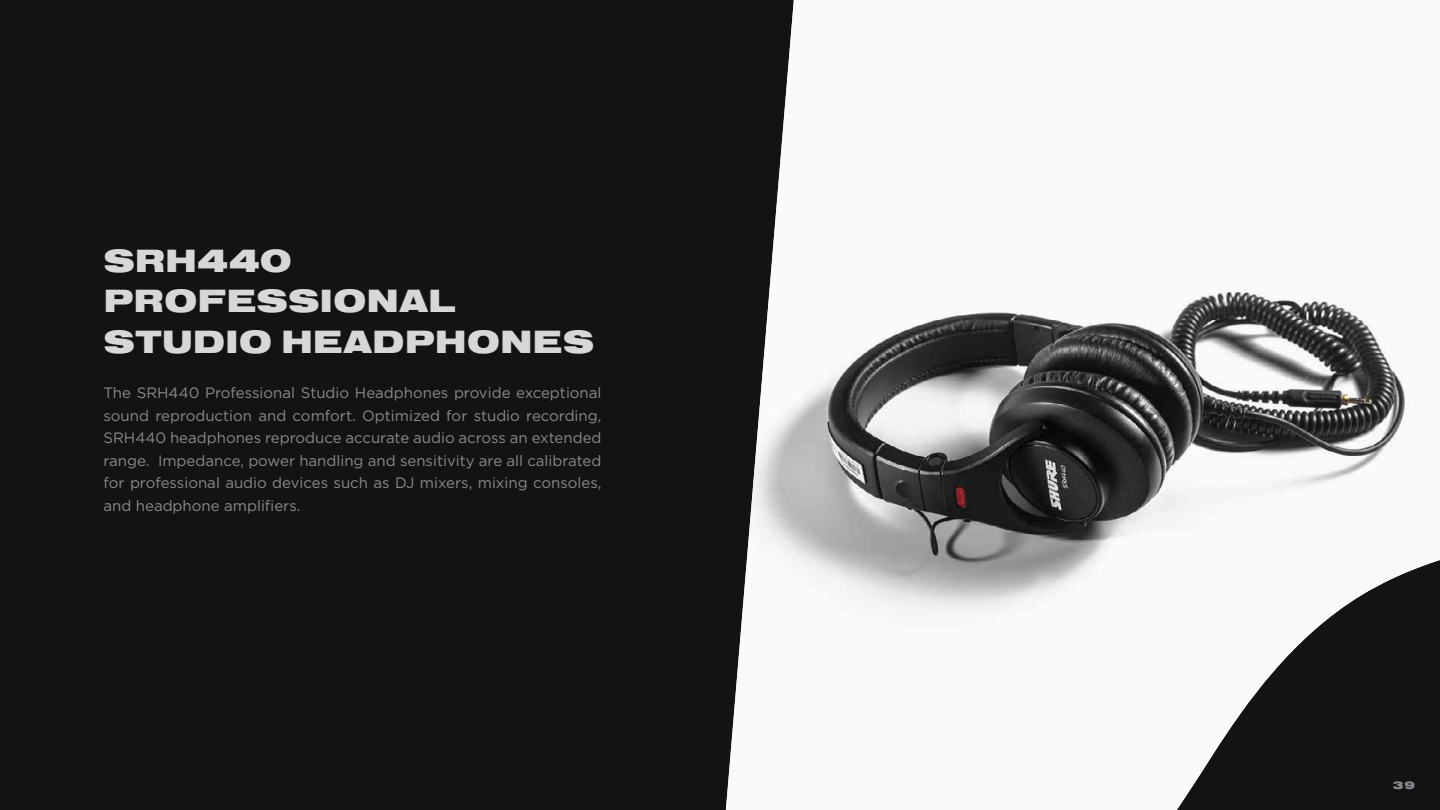
<style>
.page{position:relative;width:1440px;height:810px;background:#131313}
.page>*{position:absolute;margin:0;border:0;box-sizing:border-box;transform-origin:0 0}
.t1{font:33.45px/40.1px "Nimbus Sans DOT Blac Exte";letter-spacing:.015em;color:#d6d7d6}
.t2{font:15px/22.5px "Gotham";color:#878a8e;text-align:justify}
.t3{font:11.1px "Nimbus Sans DOT Blac Exte";color:#878a8e}
</style>
<div class="page">
<img style="left:726px;top:0;width:714px;height:810px">
<h1 class="t1" style="left:104px;top:241px;width:492px">SRH440<br>PROFESSIONAL<br>STUDIO HEADPHONES</h1>
<p class="t2" style="left:104px;top:381px;width:500px">The SRH440 Professional Studio Headphones provide exceptional sound reproduction and comfort. Optimized for studio recording, SRH440 headphones reproduce accurate audio across an extended range. Impedance, power handling and sensitivity are all calibrated for professional audio devices such as DJ mixers, mixing consoles, and headphone amplifiers.</p>
<p class="t3" style="left:1393px;top:779px;width:24px">39</p>
</div>
